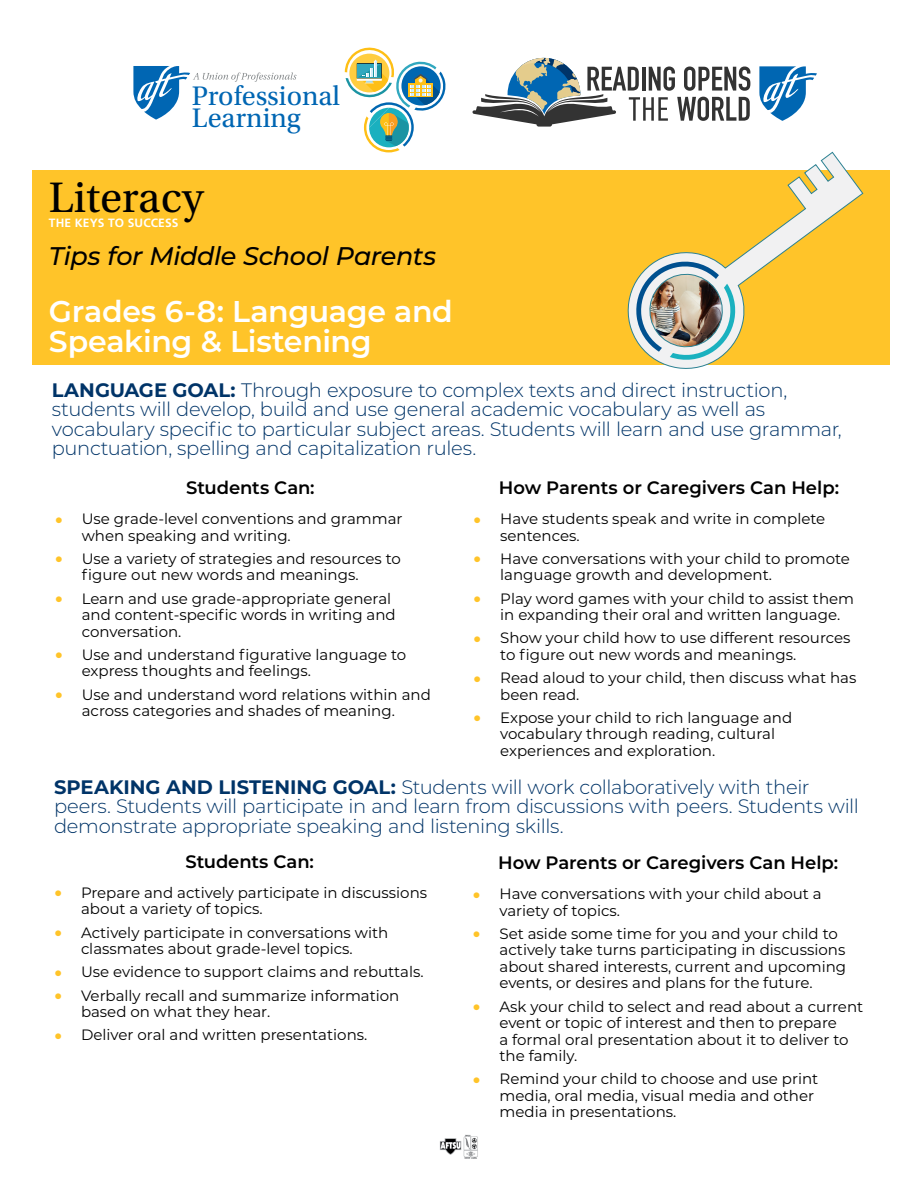
<style>
.page{position:relative;width:918px;height:1188px;background:#fff}
.page>*{position:absolute;margin:0;border:0;box-sizing:border-box;transform-origin:0 0}
.t1{font:45px "Utopia Std";color:#000}
.t2{font:600 30px/30px "Montserrat";letter-spacing:-.01em;color:#fff}
.t3{font:28.35px/22.2px "Utopia Std";color:#0066b3}
.t4{font:italic 500 25.5px "Montserrat";letter-spacing:-.015em;color:#000}
.t5{font:300 19.5px/19.5px "Montserrat";letter-spacing:-.015em;color:#003468}
.t6{font:600 18px "Montserrat";color:#000}
.t7{font:15px/16.5px "Montserrat";color:#000}
.t8{font:700 12px "Frutiger LT Std";letter-spacing:.01em;color:#fff}
.s1{font-weight:700}
.s2{font-family:"Frutiger LT Std";font-weight:700;font-size:16.5px;color:#ffc429}
</style>
<div class="page">
<div style="left:32px;top:170px;width:857px;height:194px;background:#ffc429"></div>
<svg style="left:472px;top:58px;width:278px;height:69px"></svg>
<svg style="left:759px;top:66px;width:58px;height:55px"></svg>
<svg style="left:345px;top:48px;width:101px;height:104px"></svg>
<svg style="left:133px;top:66px;width:164px;height:54px"></svg>
<img style="left:440px;top:1134px;width:38px;height:25px">
<svg style="left:627px;top:152px;width:236px;height:217px"></svg>
<img style="left:633px;top:260px;width:105px;height:100px">
<h3 class="t3" style="left:192px;top:85px;width:150px">Professional<br>Learning</h3>
<h1 class="t1" style="left:49px;top:173px;width:156px">Literacy</h1>
<p class="t8" style="left:49px;top:215px;width:131px">THE KEYS TO SUCCESS</p>
<h3 class="t4" style="left:49px;top:239px;width:389px">Tips for Middle School Parents</h3>
<h2 class="t2" style="left:49px;top:295px;width:405px">Grades 6-8: Language and<br>Speaking &amp; Listening</h2>
<p class="t5" style="left:52px;top:379px;width:791px"><span class="s1">LANGUAGE GOAL:</span> Through exposure to complex texts and direct instruction, students will develop, build and use general academic vocabulary as well as vocabulary specific to particular subject areas. Students will learn and use grammar, punctuation, spelling and capitalization rules.</p>
<p class="t6" style="left:186px;top:475px;width:130px">Students Can:</p>
<p class="t7" style="left:82px;top:510px;width:322px;text-indent:-27px"><span class="s2">•</span> Use grade-level conventions and grammar when speaking and writing.</p>
<p class="t7" style="left:82px;top:550px;width:321px;text-indent:-27px"><span class="s2">•</span> Use a variety of strategies and resources to figure out new words and meanings.</p>
<p class="t7" style="left:82px;top:590px;width:316px;text-indent:-27px"><span class="s2">•</span> Learn and use grade-appropriate general and content-specific words in writing and conversation.</p>
<p class="t7" style="left:82px;top:646px;width:326px;text-indent:-27px"><span class="s2">•</span> Use and understand figurative language to express thoughts and feelings.</p>
<p class="t7" style="left:55px;top:686px;width:378px;text-align:center"><span class="s2">•</span> Use and understand word relations within and across categories and shades of meaning.</p>
<p class="t6" style="left:499px;top:475px;width:342px">How Parents or Caregivers Can Help:</p>
<p class="t7" style="left:500px;top:510px;width:327px;text-indent:-27px"><span class="s2">•</span> Have students speak and write in complete sentences.</p>
<p class="t7" style="left:500px;top:550px;width:351px;text-indent:-27px"><span class="s2">•</span> Have conversations with your child to promote language growth and development.</p>
<p class="t7" style="left:500px;top:590px;width:355px;text-indent:-27px"><span class="s2">•</span> Play word games with your child to assist them in expanding their oral and written language.</p>
<p class="t7" style="left:500px;top:629px;width:352px;text-indent:-27px"><span class="s2">•</span> Show your child how to use different resources to figure out new words and meanings.</p>
<p class="t7" style="left:500px;top:669px;width:358px;text-indent:-27px"><span class="s2">•</span> Read aloud to your child, then discuss what has been read.</p>
<p class="t7" style="left:500px;top:709px;width:294px;text-indent:-27px"><span class="s2">•</span> Expose your child to rich language and vocabulary through reading, cultural experiences and exploration.</p>
<h3 class="t5" style="left:54px;top:776px;width:806px"><span class="s1">SPEAKING AND LISTENING GOAL:</span> Students will work collaboratively with their peers. Students will participate in and learn from discussions with peers. Students will demonstrate appropriate speaking and listening skills.</h3>
<p class="t6" style="left:186px;top:849px;width:130px">Students Can:</p>
<p class="t7" style="left:81px;top:884px;width:348px;text-indent:-27px"><span class="s2">•</span> Prepare and actively participate in discussions about a variety of topics.</p>
<p class="t7" style="left:54px;top:924px;width:336px;text-align:center"><span class="s2">•</span> Actively participate in conversations with classmates about grade-level topics.</p>
<p class="t7" style="left:54px;top:963px;width:371px"><span class="s2">•</span> Use evidence to support claims and rebuttals.</p>
<p class="t7" style="left:81px;top:987px;width:320px;text-indent:-27px"><span class="s2">•</span> Verbally recall and summarize information based on what they hear.</p>
<p class="t7" style="left:54px;top:1026px;width:315px"><span class="s2">•</span> Deliver oral and written presentations.</p>
<p class="t6" style="left:498px;top:850px;width:342px">How Parents or Caregivers Can Help:</p>
<p class="t7" style="left:500px;top:885px;width:324px;text-indent:-27px"><span class="s2">•</span> Have conversations with your child about a variety of topics.</p>
<p class="t7" style="left:500px;top:925px;width:348px;text-indent:-27px"><span class="s2">•</span> Set aside some time for you and your child to actively take turns participating in discussions about shared interests, current and upcoming events, or desires and plans for the future.</p>
<p class="t7" style="left:500px;top:997px;width:365px;text-indent:-27px"><span class="s2">•</span> Ask your child to select and read about a current event or topic of interest and then to prepare<br>a formal oral presentation about it to deliver to the family.</p>
<p class="t7" style="left:500px;top:1070px;width:320px;text-indent:-27px"><span class="s2">•</span> Remind your child to choose and use print media, oral media, visual media and other media in presentations.</p>
</div>
